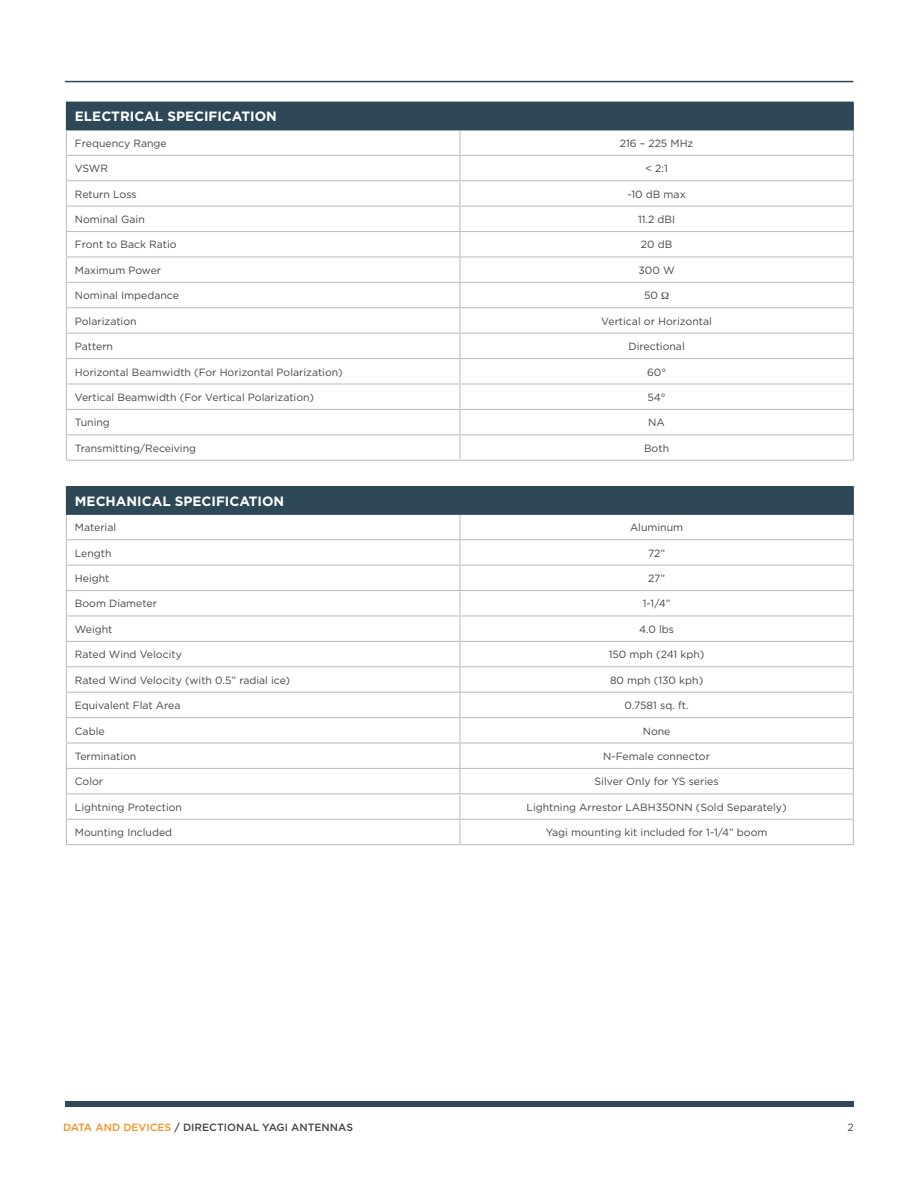
<style>
.page{position:relative;width:918px;height:1188px;background:#fff}
.page>*{position:absolute;margin:0;border:0;box-sizing:border-box;transform-origin:0 0}
.t1{font:700 13.5px "Gotham";color:#fff}
.t2{font:10.5px "Gotham";color:#454547}
.t3{font:500 10.5px "Gotham";color:#454547}
.s1{color:#f7901d}
</style>
<div class="page">
<hr style="left:65px;top:81px;width:788px;height:1px;background:#2d4856">
<div style="left:65px;top:1101px;width:788px;height:6px;background:#2d4856"></div>
<div style="left:66px;top:102px;width:787px;height:28px;background:#2d4856"></div>
<hr style="left:460px;top:102px;width:394px;height:1px;background:#2d4856">
<hr style="left:66px;top:155px;width:394px;height:1px;background:#bfbebf">
<hr style="left:460px;top:155px;width:394px;height:1px;background:#bfbebf">
<hr style="left:66px;top:180px;width:394px;height:1px;background:#bfbebf">
<hr style="left:460px;top:180px;width:394px;height:1px;background:#bfbebf">
<hr style="left:66px;top:206px;width:394px;height:1px;background:#bfbebf">
<hr style="left:460px;top:206px;width:394px;height:1px;background:#bfbebf">
<hr style="left:66px;top:231px;width:394px;height:1px;background:#bfbebf">
<hr style="left:460px;top:231px;width:394px;height:1px;background:#bfbebf">
<hr style="left:66px;top:256px;width:394px;height:1px;background:#bfbebf">
<hr style="left:460px;top:256px;width:394px;height:1px;background:#bfbebf">
<hr style="left:66px;top:282px;width:394px;height:1px;background:#bfbebf">
<hr style="left:460px;top:282px;width:394px;height:1px;background:#bfbebf">
<hr style="left:66px;top:307px;width:394px;height:1px;background:#bfbebf">
<hr style="left:460px;top:307px;width:394px;height:1px;background:#bfbebf">
<hr style="left:66px;top:333px;width:394px;height:1px;background:#bfbebf">
<hr style="left:460px;top:333px;width:394px;height:1px;background:#bfbebf">
<hr style="left:66px;top:358px;width:394px;height:1px;background:#bfbebf">
<hr style="left:460px;top:358px;width:394px;height:1px;background:#bfbebf">
<hr style="left:66px;top:383px;width:394px;height:2px;background:#bfbebf">
<hr style="left:460px;top:383px;width:394px;height:2px;background:#bfbebf">
<hr style="left:66px;top:409px;width:394px;height:1px;background:#bfbebf">
<hr style="left:460px;top:409px;width:394px;height:1px;background:#bfbebf">
<hr style="left:66px;top:434px;width:394px;height:1px;background:#bfbebf">
<svg style="left:66px;top:130px;width:1px;height:330px"></svg>
<hr style="left:460px;top:434px;width:394px;height:1px;background:#bfbebf">
<svg style="left:459px;top:130px;width:1px;height:330px"></svg>
<svg style="left:853px;top:103px;width:1px;height:357px"></svg>
<hr style="left:66px;top:460px;width:394px;height:1px;background:#bfbebf">
<hr style="left:460px;top:460px;width:394px;height:1px;background:#bfbebf">
<div style="left:66px;top:487px;width:787px;height:27px;background:#2d4856"></div>
<hr style="left:66px;top:486px;width:394px;height:1px;background:#2d4856">
<hr style="left:460px;top:486px;width:394px;height:1px;background:#2d4856">
<hr style="left:66px;top:514px;width:394px;height:1px;background:#2d4856">
<hr style="left:460px;top:514px;width:394px;height:1px;background:#2d4856">
<hr style="left:66px;top:539px;width:394px;height:1px;background:#bfbebf">
<hr style="left:460px;top:539px;width:394px;height:1px;background:#bfbebf">
<hr style="left:66px;top:565px;width:394px;height:1px;background:#bfbebf">
<hr style="left:460px;top:565px;width:394px;height:1px;background:#bfbebf">
<hr style="left:66px;top:590px;width:394px;height:1px;background:#bfbebf">
<hr style="left:460px;top:590px;width:394px;height:1px;background:#bfbebf">
<hr style="left:66px;top:615px;width:394px;height:2px;background:#bfbebf">
<hr style="left:460px;top:615px;width:394px;height:2px;background:#bfbebf">
<hr style="left:66px;top:641px;width:394px;height:1px;background:#bfbebf">
<hr style="left:460px;top:641px;width:394px;height:1px;background:#bfbebf">
<hr style="left:66px;top:666px;width:394px;height:1px;background:#bfbebf">
<hr style="left:460px;top:666px;width:394px;height:1px;background:#bfbebf">
<hr style="left:66px;top:692px;width:394px;height:1px;background:#bfbebf">
<hr style="left:460px;top:692px;width:394px;height:1px;background:#bfbebf">
<hr style="left:66px;top:717px;width:394px;height:1px;background:#bfbebf">
<hr style="left:460px;top:717px;width:394px;height:1px;background:#bfbebf">
<hr style="left:66px;top:742px;width:394px;height:2px;background:#bfbebf">
<hr style="left:460px;top:742px;width:394px;height:2px;background:#bfbebf">
<hr style="left:66px;top:768px;width:394px;height:1px;background:#bfbebf">
<hr style="left:460px;top:768px;width:394px;height:1px;background:#bfbebf">
<hr style="left:66px;top:793px;width:394px;height:1px;background:#bfbebf">
<hr style="left:460px;top:793px;width:394px;height:1px;background:#bfbebf">
<hr style="left:66px;top:819px;width:394px;height:1px;background:#bfbebf">
<svg style="left:66px;top:514px;width:1px;height:330px"></svg>
<hr style="left:460px;top:819px;width:394px;height:1px;background:#bfbebf">
<svg style="left:459px;top:515px;width:1px;height:329px"></svg>
<svg style="left:853px;top:487px;width:1px;height:357px"></svg>
<hr style="left:66px;top:844px;width:394px;height:1px;background:#bfbebf">
<hr style="left:460px;top:844px;width:394px;height:1px;background:#bfbebf">
<p class="t1" style="left:75px;top:111px;width:203px">ELECTRICAL SPECIFICATION</p>
<p class="t2" style="left:75px;top:138px;width:93px">Frequency Range</p>
<p class="t2" style="left:620px;top:138px;width:75px">216 – 225 MHz</p>
<p class="t2" style="left:75px;top:164px;width:35px">VSWR</p>
<p class="t2" style="left:645px;top:164px;width:24px">&lt; 2:1</p>
<p class="t2" style="left:75px;top:189px;width:63px">Return Loss</p>
<p class="t2" style="left:628px;top:189px;width:60px">-10 dB max</p>
<p class="t2" style="left:75px;top:215px;width:71px">Nominal Gain</p>
<p class="t2" style="left:638px;top:215px;width:39px">11.2 dBI</p>
<p class="t2" style="left:75px;top:240px;width:103px">Front to Back Ratio</p>
<p class="t2" style="left:641px;top:240px;width:33px">20 dB</p>
<p class="t2" style="left:75px;top:265px;width:88px">Maximum Power</p>
<p class="t2" style="left:639px;top:265px;width:38px">300 W</p>
<p class="t2" style="left:75px;top:291px;width:106px">Nominal Impedance</p>
<p class="t2" style="left:644px;top:291px;width:15px">50</p>
<p class="t2" style="left:75px;top:316px;width:63px">Polarization</p>
<p class="t2" style="left:601px;top:316px;width:112px">Vertical or Horizontal</p>
<p class="t2" style="left:75px;top:342px;width:40px">Pattern</p>
<p class="t2" style="left:628px;top:342px;width:58px">Directional</p>
<p class="t2" style="left:75px;top:367px;width:269px">Horizontal Beamwidth (For Horizontal Polarization)</p>
<p class="t2" style="left:647px;top:367px;width:21px">60°</p>
<p class="t2" style="left:75px;top:393px;width:241px">Vertical Beamwidth (For Vertical Polarization)</p>
<p class="t2" style="left:647px;top:393px;width:20px">54°</p>
<p class="t2" style="left:75px;top:418px;width:37px">Tuning</p>
<p class="t2" style="left:648px;top:418px;width:18px">NA</p>
<p class="t2" style="left:75px;top:443px;width:123px">Transmitting/Receiving</p>
<p class="t2" style="left:644px;top:443px;width:27px">Both</p>
<p class="t1" style="left:75px;top:495px;width:211px">MECHANICAL SPECIFICATION</p>
<p class="t2" style="left:75px;top:523px;width:43px">Material</p>
<p class="t2" style="left:630px;top:523px;width:55px">Aluminum</p>
<p class="t2" style="left:75px;top:548px;width:38px">Length</p>
<p class="t2" style="left:648px;top:548px;width:19px">72”</p>
<p class="t2" style="left:75px;top:574px;width:36px">Height</p>
<p class="t2" style="left:648px;top:574px;width:19px">27”</p>
<p class="t2" style="left:75px;top:599px;width:84px">Boom Diameter</p>
<p class="t2" style="left:643px;top:599px;width:29px">1-1/4”</p>
<p class="t2" style="left:75px;top:624px;width:39px">Weight</p>
<p class="t2" style="left:639px;top:624px;width:37px">4.0 lbs</p>
<p class="t2" style="left:75px;top:650px;width:108px">Rated Wind Velocity</p>
<p class="t2" style="left:609px;top:650px;width:97px">150 mph (241 kph)</p>
<p class="t2" style="left:75px;top:675px;width:217px">Rated Wind Velocity (with 0.5” radial ice)</p>
<p class="t2" style="left:610px;top:675px;width:95px">80 mph (130 kph)</p>
<p class="t2" style="left:75px;top:701px;width:107px">Equivalent Flat Area</p>
<p class="t2" style="left:625px;top:701px;width:66px">0.7581 sq. ft.</p>
<p class="t2" style="left:75px;top:726px;width:31px">Cable</p>
<p class="t2" style="left:643px;top:726px;width:29px">None</p>
<p class="t2" style="left:75px;top:752px;width:63px">Termination</p>
<p class="t2" style="left:603px;top:752px;width:108px">N-Female connector</p>
<p class="t2" style="left:75px;top:777px;width:30px">Color</p>
<p class="t2" style="left:595px;top:777px;width:126px">Silver Only for YS series</p>
<p class="t2" style="left:75px;top:802px;width:109px">Lightning Protection</p>
<p class="t2" style="left:527px;top:802px;width:262px">Lightning Arrestor LABH350NN (Sold Separately)</p>
<p class="t2" style="left:75px;top:828px;width:99px">Mounting Included</p>
<p class="t2" style="left:546px;top:828px;width:223px">Yagi mounting kit included for 1-1/4” boom</p>
<p class="t3" style="left:63px;top:1123px;width:292px"><span class="s1">DATA AND DEVICES</span> / DIRECTIONAL YAGI ANTENNAS</p>
<p class="t2" style="left:848px;top:1123px;width:8px">2</p>
</div>
